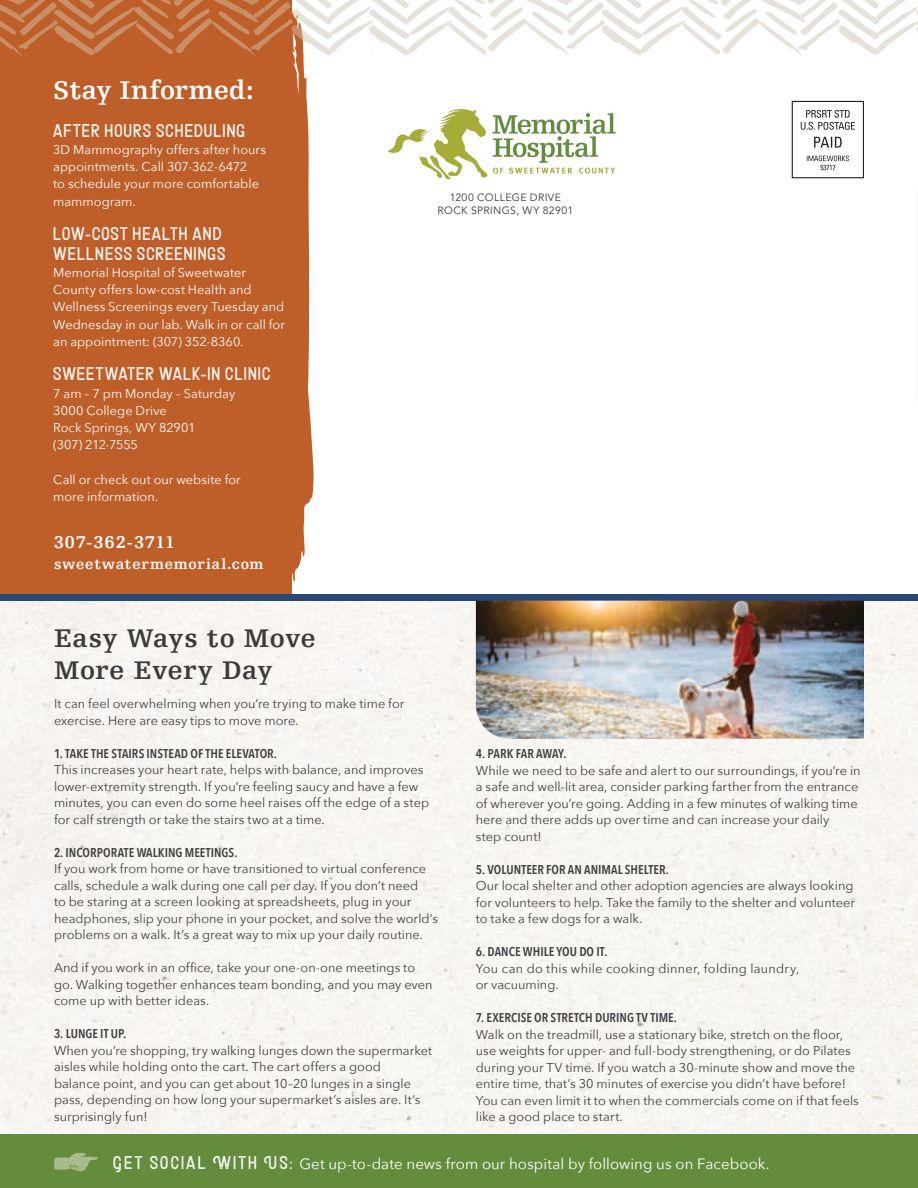
<style>
.page{position:relative;width:918px;height:1188px;background:#fff}
.page>*{position:absolute;margin:0;border:0;box-sizing:border-box;transform-origin:0 0}
.t1{font:63.3px "Nexa Rust Extras Free";color:#aabb8e}
.t2{font:700 27px/32.4px "Egyptienne F";letter-spacing:.02em;color:#3c3b3c}
.t3{font:700 27px "Egyptienne F";color:#fff}
.t4{font:22.5px/19.5px "Letterpress Gothic";letter-spacing:.05em;color:#fff}
.t5{font:700 18px "Egyptienne F";letter-spacing:.05em;color:#fff}
.t6{font:15px "Avenir Next";letter-spacing:.005em;color:#fff}
.t7{font:700 15px "Egyptienne F";letter-spacing:.05em;color:#fff}
.t8{font:12.75px/16.5px "Avenir Next";color:#414142}
.t9{font:12.75px/17.2px "Avenir Next";color:#fff}
.t10{font:600 12.75px "Avenir Next Condensed";letter-spacing:.005em;color:#414142}
.t11{font:12.75px/16.5px "Avenir Next";letter-spacing:.02em;color:#414142}
.t12{font:10.5px/13.5px "Avenir";letter-spacing:.035em;color:#3c3b3c;text-align:center}
.s1{font-family:"Letterpress Gothic";font-size:22.5px}
</style>
<div class="page">
<div style="left:0;top:0;width:292px;height:594px;background:#be5e28"></div>
<svg style="left:292px;top:56px;width:22px;height:526px;fill:#be5e28"></svg>
<img style="left:917px;top:601px;width:1px;height:533px">
<div style="left:0;top:1134px;width:918px;height:54px;background:#638d3d"></div>
<svg style="left:0;top:0;width:918px;height:56px"></svg>
<svg style="left:389px;top:109px;width:227px;height:69px"></svg>
<svg style="left:792px;top:101px;width:72px;height:77px"></svg>
<div style="left:0;top:594px;width:918px;height:7px;background:#294878"></div>
<img style="left:476px;top:601px;width:388px;height:138px">
<h2 class="t3" style="left:53px;top:76px;width:202px">Stay Informed:</h2>
<h3 class="t4" style="left:53px;top:120px;width:193px">after hours Scheduling</h3>
<p class="t9" style="left:53px;top:140px;width:214px">3D Mammography offers after hours appointments. Call 307-362-6472<br>to schedule your more comfortable mammogram.</p>
<h3 class="t4" style="left:53px;top:224px;width:174px">low-cost health and wellness screenings</h3>
<p class="t9" style="left:53px;top:263px;width:233px">Memorial Hospital of Sweetwater County offers low-cost Health and Wellness Screenings every Tuesday and Wednesday in our lab. Walk in or call for an appointment: (307) 352-8360.</p>
<h3 class="t4" style="left:53px;top:364px;width:219px">Sweetwater walk-in Clinic</h3>
<p class="t9" style="left:53px;top:384px;width:183px">7 am – 7 pm Monday – Saturday<br>3000 College Drive<br>Rock Springs, WY 82901<br>(307) 212-7555</p>
<p class="t9" style="left:53px;top:470px;width:189px">Call or check out our website for more information.</p>
<h3 class="t5" style="left:54px;top:533px;width:123px">307-362-3711</h3>
<p class="t7" style="left:54px;top:556px;width:211px">sweetwatermemorial.com</p>
<p class="t12" style="left:438px;top:191px;width:137px">1200 COLLEGE DRIVE<br>ROCK SPRINGS, WY 82901</p>
<h2 class="t2" style="left:54px;top:622px;width:263px">Easy Ways to Move<br>More Every Day</h2>
<p class="t8" style="left:54px;top:695px;width:352px">It can feel overwhelming when you’re trying to make time for exercise. Here are easy tips to move more.</p>
<p class="t10" style="left:54px;top:742px;width:225px">1. TAKE THE STAIRS INSTEAD OF THE ELEVATOR.</p>
<p class="t8" style="left:54px;top:761px;width:377px">This increases your heart rate, helps with balance, and improves lower-extremity strength. If you’re feeling saucy and have a few minutes, you can even do some heel raises off the edge of a step for calf strength or take the stairs two at a time.</p>
<p class="t10" style="left:54px;top:841px;width:185px">2. INCORPORATE WALKING MEETINGS.</p>
<p class="t8" style="left:54px;top:860px;width:386px">If you work from home or have transitioned to virtual conference calls, schedule a walk during one call per day. If you don’t need<br>to be staring at a screen looking at spreadsheets, plug in your headphones, slip your phone in your pocket, and solve the world’s problems on a walk. It’s a great way to mix up your daily routine.</p>
<p class="t8" style="left:54px;top:959px;width:380px">And if you work in an office, take your one-on-one meetings to go. Walking together enhances team bonding, and you may even come up with better ideas.</p>
<p class="t10" style="left:54px;top:1023px;width:74px">3. LUNGE IT UP.</p>
<p class="t8" style="left:54px;top:1041px;width:380px">When you’re shopping, try walking lunges down the supermarket aisles while holding onto the cart. The cart offers a good<br>balance point, and you can get about 10–20 lunges in a single pass, depending on how long your supermarket’s aisles are. It’s surprisingly fun!</p>
<p class="t10" style="left:476px;top:743px;width:92px">4. PARK FAR AWAY.</p>
<p class="t8" style="left:476px;top:761px;width:386px">While we need to be safe and alert to our surroundings, if you’re in a safe and well-lit area, consider parking farther from the entrance of wherever you’re going. Adding in a few minutes of walking time here and there adds up over time and can increase your daily<br>step count!</p>
<p class="t10" style="left:476px;top:858px;width:194px">5. VOLUNTEER FOR AN ANIMAL SHELTER.</p>
<p class="t8" style="left:476px;top:877px;width:381px">Our local shelter and other adoption agencies are always looking for volunteers to help. Take the family to the shelter and volunteer to take a few dogs for a walk.</p>
<p class="t10" style="left:476px;top:941px;width:133px">6. DANCE WHILE YOU DO IT.</p>
<p class="t11" style="left:476px;top:959px;width:325px">You can do this while cooking dinner, folding laundry, or vacuuming.</p>
<p class="t10" style="left:476px;top:1007px;width:203px">7. EXERCISE OR STRETCH DURING TV TIME.</p>
<p class="t8" style="left:476px;top:1025px;width:385px">Walk on the treadmill, use a stationary bike, stretch on the floor, use weights for upper- and full-body strengthening, or do Pilates during your TV time. If you watch a 30-minute show and move the entire time, that’s 30 minutes of exercise you didn’t have before!<br>You can even limit it to when the commercials come on if that feels like a good place to start.</p>
<h1 class="t1" style="left:51px;top:1116px;width:52px">y</h1>
<p class="t6" style="left:113px;top:1151px;width:658px"><span class="s1">Get Social With Us:</span> Get up-to-date news from our hospital by following us on Facebook.</p>
</div>
